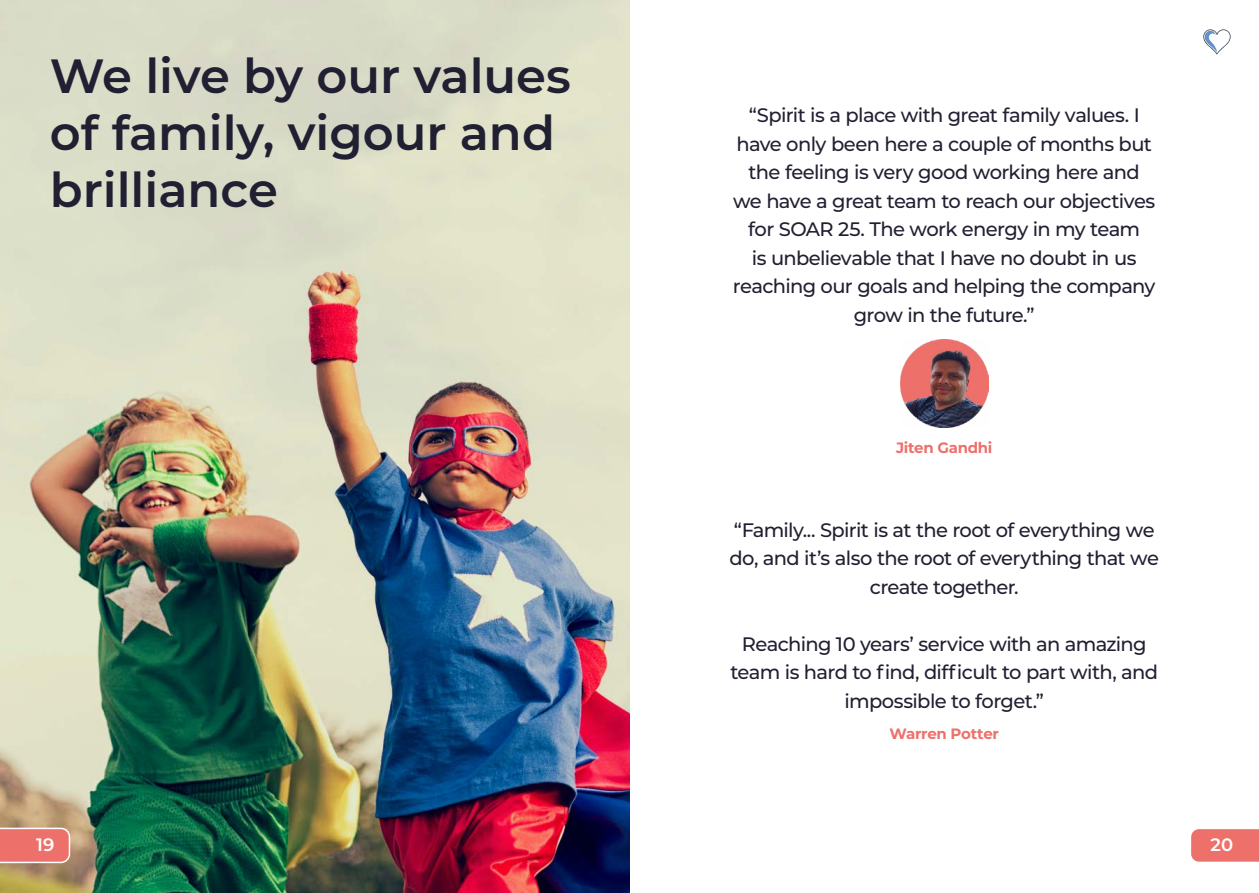
<style>
.page{position:relative;width:1259px;height:893px;background:#fff}
.page>*{position:absolute;margin:0;border:0;box-sizing:border-box;transform-origin:0 0}
.t1{font:600 48px/57px "Montserrat";color:#202032}
.t2{font:500 19.5px/28.5px "Montserrat";letter-spacing:-.035em;color:#202032;text-align:center}
.t3{font:600 18px "Montserrat";color:#fff}
.t4{font:700 15px "Montserrat";letter-spacing:-.02em;color:#ee706b}
</style>
<div class="page">
<img style="left:0;top:0;width:629px;height:893px">
<img style="left:900px;top:340px;width:88px;height:87px">
<svg style="left:1203px;top:29px;width:27px;height:26px"></svg>
<svg style="left:0;top:828px;width:70px;height:35px;background:#ee7c77"></svg>
<svg style="left:1191px;top:829px;width:68px;height:33px;background:#ee746f"></svg>
<h1 class="t1" style="left:50px;top:45px;width:522px">We live by our values of family, vigour and brilliance</h1>
<p class="t2" style="left:733px;top:100px;width:424px">“Spirit is a place with great family values. I have only been here a couple of months but the feeling is very good working here and we have a great team to reach our objectives for SOAR 25. The work energy in my team<br>is unbelievable that I have no doubt in us reaching our goals and helping the company grow in the future.”</p>
<p class="t4" style="left:896px;top:437px;width:98px">Jiten Gandhi</p>
<p class="t2" style="left:729px;top:515px;width:431px">“Family... Spirit is at the root of everything we do, and it’s also the root of everything that we create together.</p>
<p class="t2" style="left:730px;top:629px;width:429px">Reaching 10 years’ service with an amazing team is hard to find, difficult to part with, and impossible to forget.”</p>
<p class="t4" style="left:889px;top:723px;width:111px">Warren Potter</p>
<p class="t3" style="left:36px;top:832px;width:20px">19</p>
<p class="t3" style="left:1210px;top:832px;width:24px">20</p>
</div>
